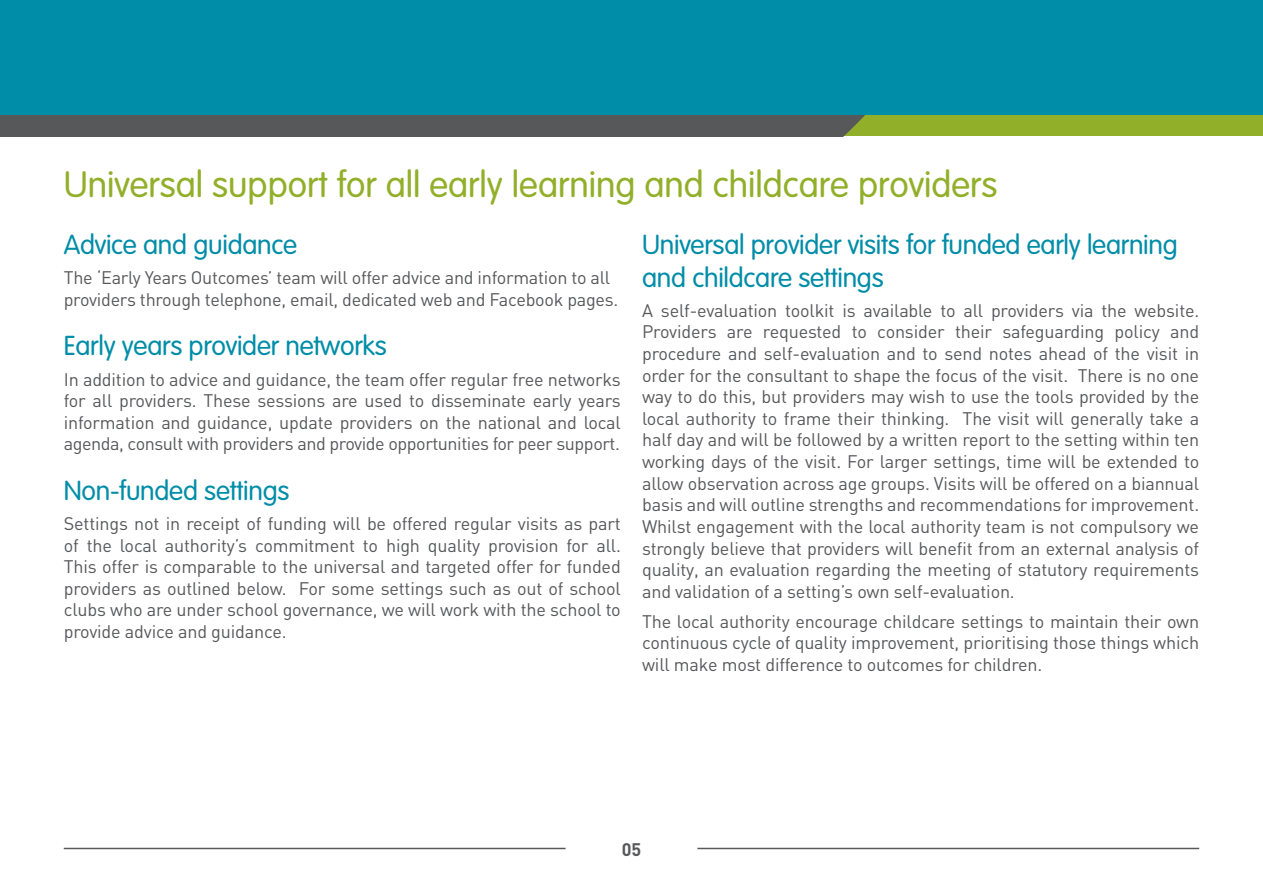
<style>
.page{position:relative;width:1263px;height:893px;background:#fff}
.page>*{position:absolute;margin:0;border:0;box-sizing:border-box;transform-origin:0 0}
.t1{font:300 36px "VAG Rounded LT";color:#92af2a}
.t2{font:300 27px/32.4px "VAG Rounded LT";letter-spacing:-.01em;color:#008da8}
.t3{font:18px/21.6px "DIN";letter-spacing:-.015em;color:#57585a;text-align:justify}
.t4{font:700 18px "DIN";color:#57585a}
</style>
<div class="page">
<div style="left:0;top:115px;width:1263px;height:21px;background:#92af2a"></div>
<div style="left:0;top:115px;width:865px;height:21px;background:#57585a"></div>
<div style="left:0;top:0;width:1263px;height:115px;background:#008da8"></div>
<hr style="left:64px;top:848px;width:502px;height:1px;background:#57585a">
<hr style="left:697px;top:848px;width:502px;height:1px;background:#57585a">
<h1 class="t1" style="left:64px;top:164px;width:935px">Universal support for all early learning and childcare providers</h1>
<h2 class="t2" style="left:64px;top:230px;width:235px">Advice and guidance</h2>
<p class="t3" style="left:64px;top:267px;width:556px">The ‘Early Years Outcomes’ team will offer advice and information to all providers through telephone, email, dedicated web and Facebook pages.</p>
<h2 class="t2" style="left:64px;top:331px;width:324px">Early years provider networks</h2>
<p class="t3" style="left:64px;top:369px;width:559px">In addition to advice and guidance, the team offer regular free networks for all providers. These sessions are used to disseminate early years information and guidance, update providers on the national and local agenda, consult with providers and provide opportunities for peer support.</p>
<h2 class="t2" style="left:64px;top:475px;width:227px">Non-funded settings</h2>
<p class="t3" style="left:64px;top:513px;width:559px">Settings not in receipt of funding will be offered regular visits as part of the local authority’s commitment to high quality provision for all.<br>This offer is comparable to the universal and targeted offer for funded providers as outlined below. For some settings such as out of school clubs who are under school governance, we will work with the school to provide advice and guidance.</p>
<h2 class="t2" style="left:642px;top:230px;width:537px">Universal provider visits for funded early learning and childcare settings</h2>
<p class="t3" style="left:642px;top:300px;width:559px">A self-evaluation toolkit is available to all providers via the website.<br>Providers are requested to consider their safeguarding policy and procedure and self-evaluation and to send notes ahead of the visit in order for the consultant to shape the focus of the visit. There is no one way to do this, but providers may wish to use the tools provided by the local authority to frame their thinking. The visit will generally take a half day and will be followed by a written report to the setting within ten working days of the visit. For larger settings, time will be extended to allow observation across age groups. Visits will be offered on a biannual basis and will outline strengths and recommendations for improvement.<br>Whilst engagement with the local authority team is not compulsory we strongly believe that providers will benefit from an external analysis of quality, an evaluation regarding the meeting of statutory requirements and validation of a setting’s own self-evaluation.</p>
<p class="t3" style="left:642px;top:611px;width:559px">The local authority encourage childcare settings to maintain their own continuous cycle of quality improvement, prioritising those things which will make most difference to outcomes for children.</p>
<p class="t4" style="left:622px;top:837px;width:21px">05</p>
</div>
